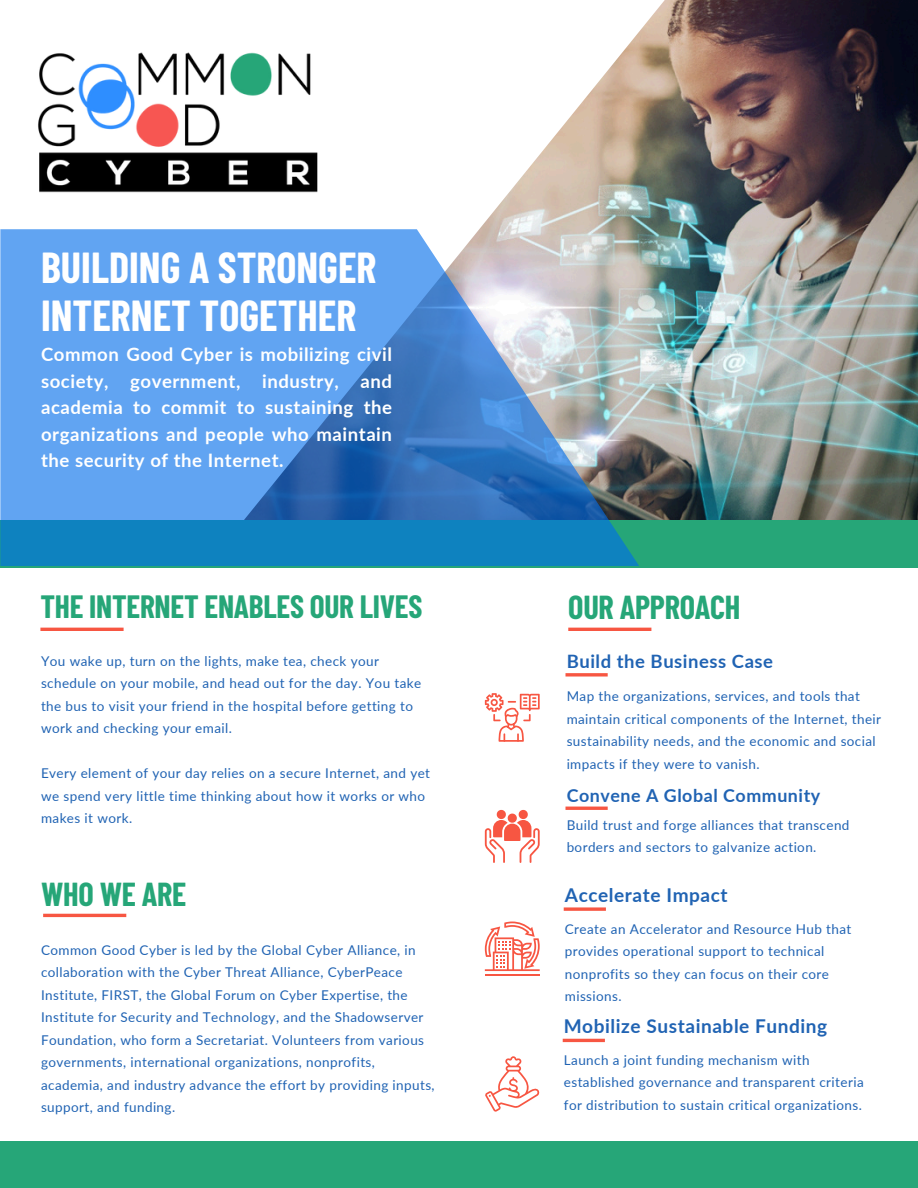
<style>
.page{position:relative;width:918px;height:1188px;background:#fff}
.page>*{position:absolute;margin:0;border:0;box-sizing:border-box;transform-origin:0 0}
.t1{font:700 42.3px/47.2px "Barlow Condensed";color:#fff}
.t2{font:700 32.4px "Barlow Condensed";letter-spacing:-.01em;color:#26a678}
.t3{font:700 31.5px "Barlow Condensed";letter-spacing:-.01em;color:#26a678}
.t4{font:700 19.05px "Lato";letter-spacing:.03em;color:#2063b3}
.t5{font:700 18.6px/26.4px "Lato";letter-spacing:.03em;color:#fff;text-align:justify}
.t6{font:700 18.45px "Lato";letter-spacing:.03em;color:#2063b3}
.t7{font:700 17.85px "Lato";letter-spacing:.03em;color:#2063b3}
.t8{font:13.5px/22.5px "Lato";letter-spacing:.03em;color:#2063b3}
</style>
<div class="page">
<img style="left:479px;top:0;width:439px;height:520px">
<div style="left:0;top:520px;width:918px;height:47px;background:#26a678"></div>
<svg style="left:0;top:229px;width:639px;height:337px;background:#5c99d6"></svg>
<img style="left:38px;top:52px;width:280px;height:141px">
<hr style="left:43px;top:914px;width:83px;height:3px;background:#f75642">
<hr style="left:40px;top:628px;width:84px;height:3px;background:#f75642">
<div style="left:0;top:1141px;width:918px;height:47px;background:#26a678"></div>
<svg style="left:566px;top:673px;width:42px;height:4px"></svg>
<svg style="left:485px;top:693px;width:55px;height:49px"></svg>
<hr style="left:566px;top:807px;width:42px;height:3px;background:#f75642">
<svg style="left:485px;top:810px;width:55px;height:53px"></svg>
<svg style="left:564px;top:907px;width:42px;height:4px"></svg>
<hr style="left:485px;top:975px;width:55px;height:1px;background:#f75642">
<svg style="left:485px;top:922px;width:55px;height:49px"></svg>
<hr style="left:563px;top:1039px;width:42px;height:3px;background:#f75642">
<svg style="left:485px;top:1056px;width:55px;height:55px"></svg>
<hr style="left:568px;top:628px;width:83px;height:3px;background:#f75642">
<p class="t1" style="left:41px;top:243px;width:337px">BUILDING A STRONGER<br>INTERNET TOGETHER</p>
<p class="t5" style="left:41px;top:341px;width:352px">Common Good Cyber is mobilizing civil society, government, industry, and academia to commit to sustaining the organizations and people who maintain the security of the Internet.</p>
<p class="t3" style="left:40px;top:587px;width:384px">THE INTERNET ENABLES OUR LIVES</p>
<p class="t2" style="left:568px;top:586px;width:174px">OUR APPROACH</p>
<p class="t6" style="left:567px;top:650px;width:208px">Build the Business Case</p>
<p class="t8" style="left:567px;top:685px;width:316px">Map the organizations, services, and tools that maintain critical components of the Internet, their sustainability needs, and the economic and social impacts if they were to vanish.</p>
<h3 class="t7" style="left:567px;top:785px;width:255px">Convene A Global Community</h3>
<p class="t8" style="left:567px;top:813px;width:284px">Build trust and forge alliances that transcend borders and sectors to galvanize action.</p>
<h1 class="t8" style="left:41px;top:649px;width:382px">You wake up, turn on the lights, make tea, check your schedule on your mobile, and head out for the day. You take the bus to visit your friend in the hospital before getting to work and checking your email.</h1>
<h3 class="t8" style="left:41px;top:762px;width:391px">Every element of your day relies on a secure Internet, and yet we spend very little time thinking about how it works or who makes it work.</h3>
<h2 class="t2" style="left:41px;top:874px;width:147px">WHO WE ARE</h2>
<h2 class="t8" style="left:41px;top:938px;width:395px">Common Good Cyber is led by the Global Cyber Alliance, in collaboration with the Cyber Threat Alliance, CyberPeace Institute, FIRST, the Global Forum on Cyber Expertise, the Institute for Security and Technology, and the Shadowserver Foundation, who form a Secretariat. Volunteers from various governments, international organizations, nonprofits, academia, and industry advance the effort by providing inputs, support, and funding.</h2>
<p class="t4" style="left:565px;top:883px;width:164px">Accelerate Impact</p>
<h3 class="t8" style="left:565px;top:917px;width:288px">Create an Accelerator and Resource Hub that provides operational support to technical nonprofits so they can focus on their core missions.</h3>
<h2 class="t4" style="left:564px;top:1014px;width:265px">Mobilize Sustainable Funding</h2>
<p class="t8" style="left:564px;top:1048px;width:301px">Launch a joint funding mechanism with established governance and transparent criteria for distribution to sustain critical organizations.</p>
</div>
